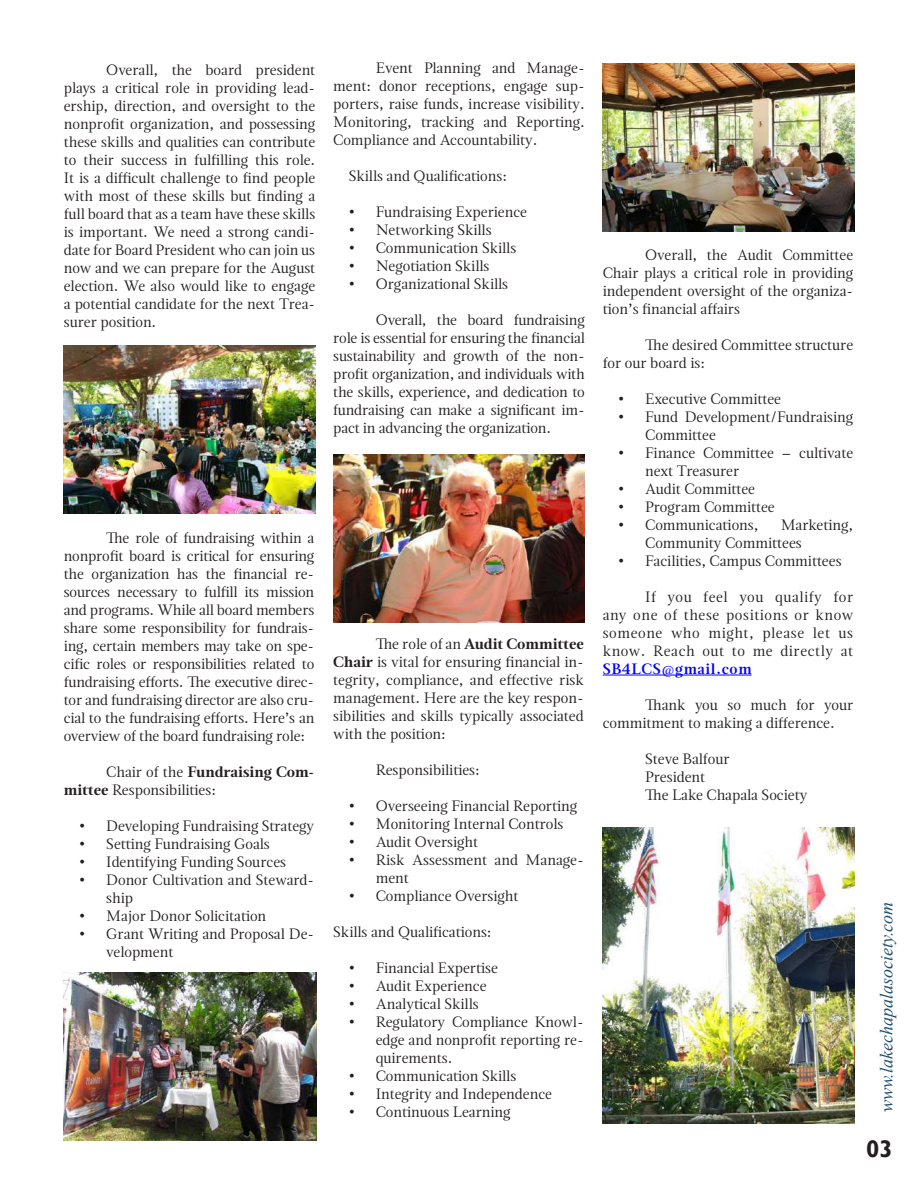
<style>
.page{position:relative;width:918px;height:1188px;background:#fff}
.page>*{position:absolute;margin:0;border:0;box-sizing:border-box;transform-origin:0 0}
.t1{font:700 24px "Gill Sans";color:#231f20}
.t2{font:italic 18px "Times New Roman";color:#214f6c}
.t3{font:15px/18px "Magneta";color:#231f20}
.t4{font:600 15px "Magneta";letter-spacing:.04em;color:#00f}
.s1{font-weight:700}
</style>
<div class="page">
<hr style="left:603px;top:675px;width:149px;height:1px;background:#00f">
<img style="left:64px;top:346px;width:251px;height:168px">
<img style="left:64px;top:973px;width:253px;height:167px">
<img style="left:333px;top:455px;width:252px;height:168px">
<img style="left:603px;top:64px;width:251px;height:167px">
<img style="left:603px;top:827px;width:251px;height:296px">
<p class="t3" style="left:64px;top:61px;width:253px;text-align:justify;text-indent:43px">Overall, the board president plays a critical role in providing lead&shy;ership, direction, and oversight to the nonprofit organization, and possessing these skills and qualities can contribute to their success in fulfilling this role.<br>It is a difficult challenge to find people with most of these skills but finding a full board that as a team have these skills is important. We need a strong candi&shy;date for Board President who can join us now and we can prepare for the August election. We also would like to engage a potential candidate for the next Trea&shy;surer position.</p>
<p class="t3" style="left:333px;top:58px;width:253px;text-align:justify;text-indent:43px">Event Planning and Manage&shy;ment: donor receptions, engage sup&shy;porters, raise funds, increase visibility.<br>Monitoring, tracking and Reporting.<br>Compliance and Accountability.</p>
<p class="t3" style="left:349px;top:166px;width:160px">Skills and Qualifications:</p>
<p class="t3" style="left:349px;top:202px;width:180px">• Fundraising Experience</p>
<p class="t3" style="left:349px;top:220px;width:144px">• Networking Skills</p>
<p class="t3" style="left:349px;top:238px;width:169px">• Communication Skills</p>
<p class="t3" style="left:349px;top:256px;width:142px">• Negotiation Skills</p>
<p class="t3" style="left:349px;top:274px;width:161px">• Organizational Skills</p>
<p class="t3" style="left:333px;top:310px;width:253px;text-align:justify;text-indent:43px">Overall, the board fundraising role is essential for ensuring the financial sustainability and growth of the non&shy;profit organization, and individuals with the skills, experience, and dedication to fundraising can make a significant im&shy;pact in advancing the organization.</p>
<p class="t3" style="left:64px;top:529px;width:252px;text-align:justify;text-indent:43px">The role of fundraising within a nonprofit board is critical for ensuring the organization has the financial re&shy;sources necessary to fulfill its mission and programs. While all board members share some responsibility for fundrais&shy;ing, certain members may take on spe&shy;cific roles or responsibilities related to fundraising efforts. The executive direc&shy;tor and fundraising director are also cru&shy;cial to the fundraising efforts. Here’s an overview of the board fundraising role:</p>
<p class="t3" style="left:64px;top:763px;width:252px;text-indent:43px">Chair of the <span class="s1">Fundraising Com&shy;mittee</span> Responsibilities:</p>
<p class="t3" style="left:79px;top:817px;width:236px">• Developing Fundraising Strategy</p>
<p class="t3" style="left:79px;top:835px;width:192px">• Setting Fundraising Goals</p>
<p class="t3" style="left:79px;top:853px;width:208px">• Identifying Funding Sources</p>
<p class="t3" style="left:106px;top:871px;width:209px;text-indent:-27px">• Donor Cultivation and Steward&shy;ship</p>
<p class="t3" style="left:79px;top:907px;width:188px">• Major Donor Solicitation</p>
<p class="t3" style="left:106px;top:925px;width:209px;text-indent:-27px">• Grant Writing and Proposal De&shy;velopment</p>
<p class="t3" style="left:333px;top:634px;width:252px;text-align:justify;text-indent:43px">The role of an <span class="s1">Audit Committee Chair</span> is vital for ensuring financial in&shy;tegrity, compliance, and effective risk management. Here are the key respon&shy;sibilities and skills typically associated with the position:</p>
<p class="t3" style="left:376px;top:760px;width:106px">Responsibilities:</p>
<p class="t3" style="left:349px;top:796px;width:230px">• Overseeing Financial Reporting</p>
<p class="t3" style="left:349px;top:814px;width:216px">• Monitoring Internal Controls</p>
<p class="t3" style="left:349px;top:832px;width:131px">• Audit Oversight</p>
<p class="t3" style="left:376px;top:850px;width:209px;text-indent:-27px">• Risk Assessment and Manage&shy;ment</p>
<p class="t3" style="left:349px;top:886px;width:171px">• Compliance Oversight</p>
<p class="t3" style="left:333px;top:922px;width:160px">Skills and Qualifications:</p>
<p class="t3" style="left:349px;top:958px;width:151px">• Financial Expertise</p>
<p class="t3" style="left:349px;top:976px;width:139px">• Audit Experience</p>
<p class="t3" style="left:349px;top:994px;width:131px">• Analytical Skills</p>
<p class="t3" style="left:376px;top:1012px;width:209px;text-align:justify;text-indent:-27px">• Regulatory Compliance Knowl&shy;edge and nonprofit reporting re&shy;quirements.</p>
<p class="t3" style="left:349px;top:1066px;width:169px">• Communication Skills</p>
<p class="t3" style="left:349px;top:1084px;width:205px">• Integrity and Independence</p>
<p class="t3" style="left:349px;top:1102px;width:163px">• Continuous Learning</p>
<p class="t3" style="left:603px;top:245px;width:252px;text-align:justify;text-indent:43px">Overall, the Audit Committee Chair plays a critical role in providing independent oversight of the organiza&shy;tion’s financial affairs</p>
<p class="t3" style="left:603px;top:335px;width:252px;text-indent:43px">The desired Committee structure for our board is:</p>
<p class="t3" style="left:618px;top:389px;width:164px">• Executive Committee</p>
<p class="t3" style="left:645px;top:407px;width:209px;text-indent:-27px">• Fund Development/Fundraising<br>Committee</p>
<p class="t3" style="left:645px;top:443px;width:209px;text-indent:-27px">• Finance Committee – cultivate next Treasurer</p>
<p class="t3" style="left:618px;top:479px;width:138px">• Audit Committee</p>
<p class="t3" style="left:618px;top:497px;width:158px">• Program Committee</p>
<p class="t3" style="left:618px;top:515px;width:142px">• Communications,</p>
<p class="t3" style="left:645px;top:515px;width:209px;text-indent:135px">Marketing,<br>Community Committees</p>
<p class="t3" style="left:618px;top:551px;width:225px">• Facilities, Campus Committees</p>
<p class="t3" style="left:603px;top:587px;width:252px;text-align:justify;text-indent:43px">If you feel you qualify for any one of these positions or know someone who might, please let us know. Reach out to me directly at</p>
<p class="t4" style="left:603px;top:658px;width:150px">SB4LCS@gmail.com</p>
<p class="t3" style="left:603px;top:695px;width:252px;text-indent:43px">Thank you so much for your commitment to making a difference.</p>
<p class="t3" style="left:645px;top:749px;width:164px">Steve Balfour<br>President<br>The Lake Chapala Society</p>
<p class="t2" style="left:874px;top:1112px;width:212px;rotate:-90deg">www.lakechapalasociety.com</p>
<h1 class="t1" style="left:866px;top:1135px;width:28px">03</h1>
</div>
